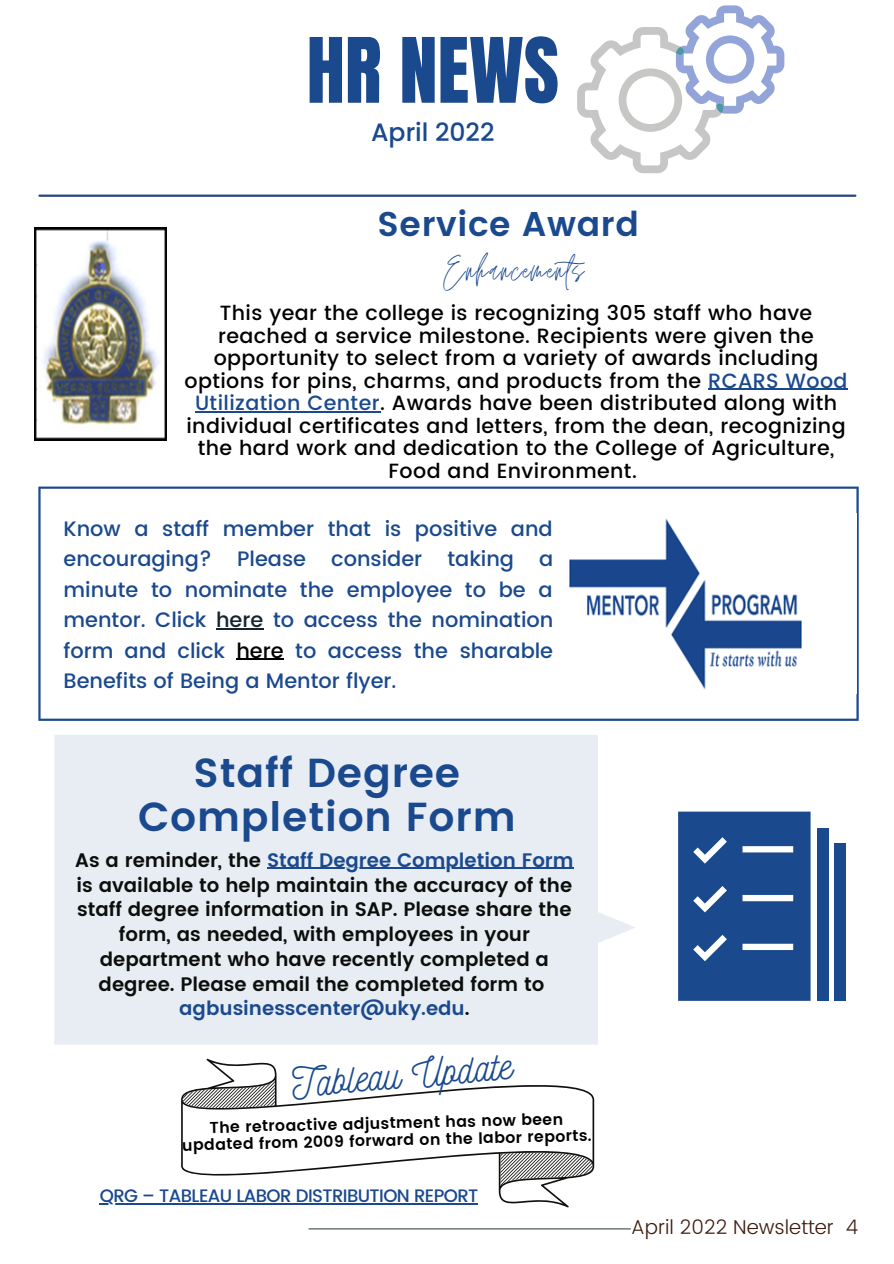
<style>
.page{position:relative;width:894px;height:1264px;background:#fff}
.page>*{position:absolute;margin:0;border:0;box-sizing:border-box;transform-origin:0 0}
.t1{font:76.5px "Anton";color:#1a498e}
.t2{font:49.2px "Jonathan";letter-spacing:.02em;color:#1a498e}
.t3{font:600 40.5px/44px "Poppins";letter-spacing:.02em;color:#1a498e;text-align:center}
.t4{font:39.75px "Nickainley";color:#1a498e}
.t5{font:600 34.2px "Poppins";letter-spacing:.02em;color:#1a498e}
.t6{font:500 25.05px "Poppins";color:#1a498e}
.t7{font:500 20.85px/30.5px "Poppins";color:#1a498e;text-align:justify}
.t8{font:500 20.55px/22.5px "Poppins";letter-spacing:.02em;color:#000;text-align:center}
.t9{font:300 19.95px "Poppins";color:#3c1a0c}
.t10{font:600 19.5px/24.8px "Poppins";color:#0c0e0c;text-align:center}
.t11{font:600 19.5px "Poppins";color:#1a498e}
.t12{font:500 18px "Poppins";letter-spacing:-.035em;color:#1a498e}
.t13{font:600 15.75px "Poppins";color:#000}
.s1{color:#1a498e}
.s2{color:#142330}
.s3{color:#000}
.s4{color:#0c0e0c}
</style>
<div class="page">
<svg style="left:38px;top:486px;width:820px;height:235px"></svg>
<hr style="left:39px;top:194px;width:816px;height:3px;background:#254583">
<div style="left:54px;top:735px;width:581px;height:309px;background:#e8ecf3"></div>
<img style="left:34px;top:227px;width:132px;height:213px">
<img style="left:515px;top:513px;width:341px;height:181px">
<div style="left:834px;top:843px;width:11px;height:157px;background:#1a498e"></div>
<div style="left:816px;top:828px;width:12px;height:172px;background:#1a498e"></div>
<svg style="left:678px;top:811px;width:132px;height:189px;background:#2c5797"></svg>
<svg style="left:577px;top:5px;width:207px;height:168px"></svg>
<hr style="left:216px;top:628px;width:47px;height:1px;background:#142330">
<hr style="left:236px;top:658px;width:47px;height:2px;background:#000">
<svg style="left:181px;top:1058px;width:413px;height:149px"></svg>
<svg style="left:183px;top:1079px;width:409px;height:107px"></svg>
<hr style="left:267px;top:867px;width:306px;height:2px;background:#1a498e">
<hr style="left:708px;top:389px;width:139px;height:1px;background:#1a498e">
<hr style="left:195px;top:411px;width:185px;height:1px;background:#1a498e">
<hr style="left:100px;top:1203px;width:377px;height:1px;background:#1a498e">
<hr style="left:308px;top:1228px;width:322px;height:1px;background:#3e4e40">
<p class="t1" style="left:306px;top:16px;width:254px">HR NEWS</p>
<p class="t6" style="left:371px;top:115px;width:125px">April 2022</p>
<p class="t5" style="left:377px;top:204px;width:263px">Service Award</p>
<p class="t2" style="left:443px;top:242px;width:155px">Enhancements</p>
<p class="t8" style="left:184px;top:302px;width:664px">This year the college is recognizing 305 staff who have reached a service milestone. Recipients were given the opportunity to select from a variety of awards including options for pins, charms, and products from the <span class="s1">RCARS Wood Utilization Center</span>. Awards have been distributed along with individual certificates and letters, from the dean, recognizing the hard work and dedication to the College of Agriculture, Food and Environment.</p>
<p class="t7" style="left:63px;top:513px;width:491px">Know a staff member that is positive and encouraging? Please consider taking a minute to nominate the employee to be a mentor. Click <span class="s2">here</span> to access the nomination form and click <span class="s3">here</span> to access the sharable Benefits of Being a Mentor flyer.</p>
<p class="t3" style="left:138px;top:751px;width:379px">Staff Degree<br>Completion Form</p>
<p class="t10" style="left:75px;top:847px;width:499px">As a reminder, the <span class="s1">Staff Degree Completion Form </span>is available to help maintain the accuracy of the staff degree information in SAP. Please share the form, as needed, with employees in your department who have recently completed a degree. Please email the completed form to</p>
<p class="t11" style="left:179px;top:997px;width:292px">agbusinesscenter@uky.edu<span class="s4">.</span></p>
<p class="t4" style="left:290px;top:1058px;width:222px;rotate:-5deg">Tableau Update</p>
<p class="t13" style="left:209px;top:1117px;width:355px;rotate:-1deg">The retroactive adjustment has now been</p>
<p class="t13" style="left:182px;top:1134px;width:411px;rotate:-1deg">updated from 2009 forward on the labor reports.</p>
<p class="t12" style="left:100px;top:1185px;width:380px">QRG – TABLEAU LABOR DISTRIBUTION REPORT</p>
<p class="t9" style="left:631px;top:1215px;width:228px">April 2022 Newsletter 4</p>
</div>
